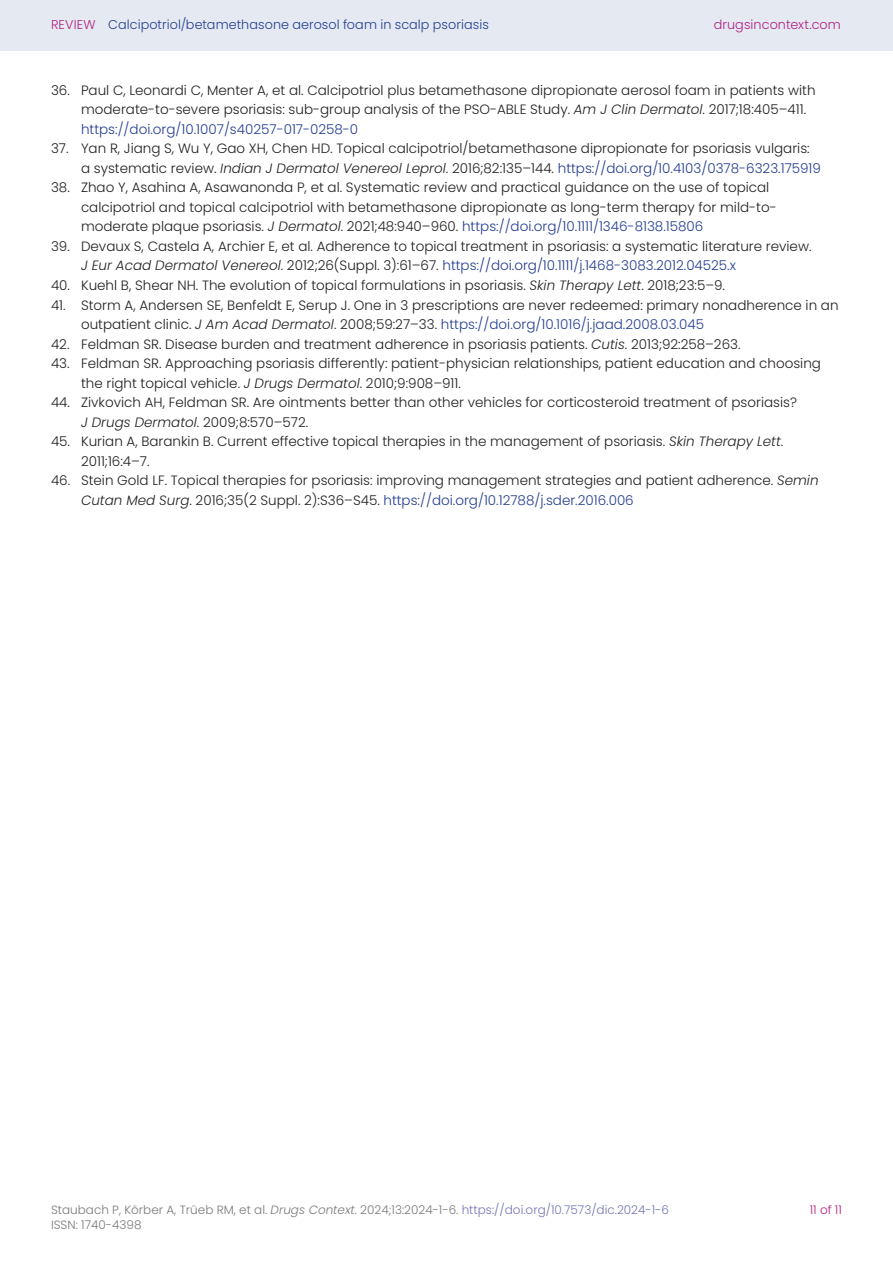
<style>
.page{position:relative;width:893px;height:1263px;background:#fff}
.page>*{position:absolute;margin:0;border:0;box-sizing:border-box;transform-origin:0 0}
.t1{font:300 13.5px/19.5px "Poppins";color:#231f20}
.t2{font:300 12.75px "Poppins";letter-spacing:.01em;color:#243d91}
.t3{font:300 12.75px "Poppins";letter-spacing:.01em;color:#b21f81}
.t4{font:300 12px "Poppins";color:#7c7878}
.t5{font:300 12px "Poppins";color:#b21f81}
.s1{color:#b21f81}
.s2{font-style:italic}
.s3{color:#243d91}
.s4{color:#7376b2}
</style>
<div class="page">
<div style="left:0;top:0;width:893px;height:51px;background:#e5eaf2"></div>
<p class="t2" style="left:51px;top:17px;width:439px"><span class="s1">REVIEW</span> Calcipotriol/betamethasone aerosol foam in scalp psoriasis</p>
<p class="t3" style="left:714px;top:17px;width:129px">drugsincontext.com</p>
<p class="t1" style="left:81px;top:81px;width:736px;text-indent:-30px">36. Paul C, Leonardi C, Menter A, et al. Calcipotriol plus betamethasone dipropionate aerosol foam in patients with moderate-to-severe psoriasis: sub-group analysis of the PSO-ABLE Study. <span class="s2">Am J Clin Dermatol</span>. 2017;18:405–411. <span class="s3">https://doi.org/10.1007/s40257-017-0258-0</span></p>
<p class="t1" style="left:81px;top:139px;width:741px;text-indent:-30px">37. Yan R, Jiang S, Wu Y, Gao XH, Chen HD. Topical calcipotriol/betamethasone dipropionate for psoriasis vulgaris: a systematic review. <span class="s2">Indian J Dermatol Venereol Leprol</span>. 2016;82:135–144. <span class="s3">https://doi.org/10.4103/0378-6323.175919</span></p>
<p class="t1" style="left:81px;top:178px;width:697px;text-indent:-30px">38. Zhao Y, Asahina A, Asawanonda P, et al. Systematic review and practical guidance on the use of topical calcipotriol and topical calcipotriol with betamethasone dipropionate as long-term therapy for mild-to&shy;moderate plaque psoriasis. <span class="s2">J Dermatol</span>. 2021;48:940–960. <span class="s3">https://doi.org/10.1111/1346-8138.15806</span></p>
<p class="t1" style="left:81px;top:237px;width:732px;text-indent:-30px">39. Devaux S, Castela A, Archier E, et al. Adherence to topical treatment in psoriasis: a systematic literature review.<br><span class="s2">J Eur Acad Dermatol Venereol</span>. 2012;26(Suppl. 3):61–67. <span class="s3">https://doi.org/10.1111/j.1468-3083.2012.04525.x</span></p>
<p class="t1" style="left:51px;top:276px;width:676px">40. Kuehl B, Shear NH. The evolution of topical formulations in psoriasis. <span class="s2">Skin Therapy Lett</span>. 2018;23:5–9.</p>
<p class="t1" style="left:81px;top:295px;width:759px;text-indent:-30px">41. Storm A, Andersen SE, Benfeldt E, Serup J. One in 3 prescriptions are never redeemed: primary nonadherence in an outpatient clinic. <span class="s2">J Am Acad Dermatol</span>. 2008;59:27–33. <span class="s3">https://doi.org/10.1016/j.jaad.2008.03.045</span></p>
<p class="t1" style="left:51px;top:334px;width:691px">42. Feldman SR. Disease burden and treatment adherence in psoriasis patients. <span class="s2">Cutis</span>. 2013;92:258–263.</p>
<p class="t1" style="left:81px;top:354px;width:741px;text-indent:-30px">43. Feldman SR. Approaching psoriasis differently: patient-physician relationships, patient education and choosing the right topical vehicle. <span class="s2">J Drugs Dermatol</span>. 2010;9:908–911.</p>
<p class="t1" style="left:81px;top:393px;width:717px;text-indent:-30px">44. Zivkovich AH, Feldman SR. Are ointments better than other vehicles for corticosteroid treatment of psoriasis?<br><span class="s2">J Drugs Dermatol</span>. 2009;8:570–572.</p>
<p class="t1" style="left:81px;top:432px;width:704px;text-indent:-30px">45. Kurian A, Barankin B. Current effective topical therapies in the management of psoriasis. <span class="s2">Skin Therapy Lett</span>.<br>2011;16:4–7.</p>
<p class="t1" style="left:81px;top:471px;width:739px;text-indent:-30px">46. Stein Gold LF. Topical therapies for psoriasis: improving management strategies and patient adherence. <span class="s2">Semin<br>Cutan Med Surg</span>. 2016;35(2 Suppl. 2):S36–S45. <span class="s3">https://doi.org/10.12788/j.sder.2016.006</span></p>
<p class="t4" style="left:51px;top:1203px;width:619px">Staubach P, Körber A, Trüeb RM, et al. <span class="s2">Drugs Context</span>. 2024;13:2024-1-6. <span class="s4">https://doi.org/10.7573/dic.2024-1-6</span></p>
<p class="t5" style="left:810px;top:1203px;width:34px">11 of 11</p>
<p class="t4" style="left:51px;top:1218px;width:92px">ISSN: 1740-4398</p>
</div>
